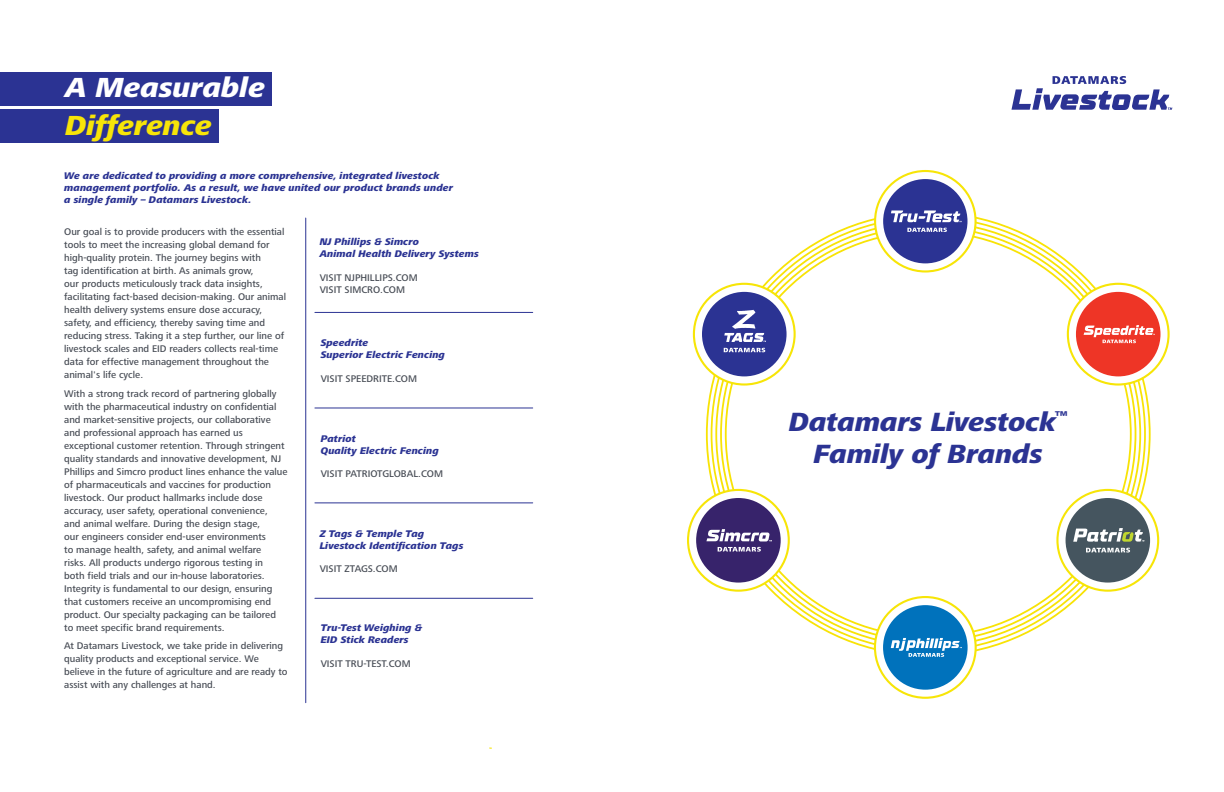
<style>
.page{position:relative;width:1224px;height:792px;background:#fff}
.page>*{position:absolute;margin:0;border:0;box-sizing:border-box;transform-origin:0 0}
.t1{font:italic 800 28.6px/37.1px "Frutiger Next Pro";color:#fff}
.H2_-_Product_Header{font:italic 800 27.3px "Frutiger Next Pro";color:#2b3393}
.H2_-_Product_Header-2{font:italic 800 11.7px "Frutiger Next Pro";color:#2b3393}
.Section_Divider_Section_Intro{font:500 10px/13px "Frutiger Next Pro";color:#464b54}
.Section_Divider_Section_Intro-2{font:italic 800 10px/12px "Frutiger Next Pro";letter-spacing:.01em;color:#2b3393}
.H2_-_Product_Header-3{font:italic 800 10px/12px "Frutiger Next Pro";letter-spacing:.01em;color:#2b3393}
.s1{color:#f7e508}
</style>
<div class="page">
<svg style="left:1011px;top:76px;width:161px;height:34px"></svg>
<svg style="left:706px;top:217px;width:445px;height:434px"></svg>
<svg style="left:715px;top:221px;width:426px;height:426px"></svg>
<svg style="left:720px;top:226px;width:416px;height:416px"></svg>
<svg style="left:725px;top:231px;width:407px;height:406px"></svg>
<svg style="left:1067px;top:283px;width:103px;height:103px"></svg>
<svg style="left:874px;top:170px;width:103px;height:103px"></svg>
<svg style="left:1056px;top:489px;width:103px;height:103px"></svg>
<svg style="left:874px;top:596px;width:103px;height:103px"></svg>
<svg style="left:687px;top:489px;width:103px;height:103px"></svg>
<svg style="left:693px;top:283px;width:103px;height:103px"></svg>
<div style="left:0;top:72px;width:272px;height:34px;background:#2b3393"></div>
<div style="left:0;top:109px;width:218px;height:34px;background:#2b3393"></div>
<hr style="left:315px;top:312px;width:218px;height:1px;background:#2b3393">
<hr style="left:315px;top:598px;width:218px;height:1px;background:#2b3393">
<hr style="left:315px;top:503px;width:218px;height:1px;background:#2b3393">
<hr style="left:306px;top:218px;width:1px;height:485px;background:#2b3393">
<hr style="left:315px;top:408px;width:218px;height:1px;background:#2b3393">
<p class="t1" style="left:65px;top:69px;width:201px">A Measurable<br><span class="s1">Difference</span></p>
<p class="H2_-_Product_Header-3" style="left:64px;top:169px;width:390px">We are dedicated to providing a more comprehensive, integrated livestock management portfolio. As a result, we have united our product brands under a single family – Datamars Livestock.</p>
<p class="Section_Divider_Section_Intro" style="left:64px;top:225px;width:223px">Our goal is to provide producers with the essential tools to meet the increasing global demand for high-quality protein. The journey begins with<br>tag identification at birth. As animals grow,<br>our products meticulously track data insights, facilitating fact-based decision-making. Our animal health delivery systems ensure dose accuracy, safety, and efficiency, thereby saving time and reducing stress. Taking it a step further, our line of livestock scales and EID readers collects real-time data for effective management throughout the animal's life cycle.</p>
<p class="Section_Divider_Section_Intro" style="left:64px;top:387px;width:225px">With a strong track record of partnering globally with the pharmaceutical industry on confidential and market-sensitive projects, our collaborative and professional approach has earned us exceptional customer retention. Through stringent quality standards and innovative development, NJ Phillips and Simcro product lines enhance the value of pharmaceuticals and vaccines for production livestock. Our product hallmarks include dose accuracy, user safety, operational convenience,<br>and animal welfare. During the design stage,<br>our engineers consider end-user environments<br>to manage health, safety, and animal welfare<br>risks. All products undergo rigorous testing in<br>both field trials and our in-house laboratories.<br>Integrity is fundamental to our design, ensuring that customers receive an uncompromising end product. Our specialty packaging can be tailored to meet specific brand requirements.</p>
<p class="Section_Divider_Section_Intro" style="left:64px;top:640px;width:225px">At Datamars Livestock, we take pride in delivering quality products and exceptional service. We believe in the future of agriculture and are ready to assist with any challenges at hand.</p>
<p class="Section_Divider_Section_Intro-2" style="left:320px;top:236px;width:161px">NJ Phillips &amp; Simcro<br>Animal Health Delivery Systems</p>
<p class="Section_Divider_Section_Intro" style="left:320px;top:271px;width:100px;line-height:12px">VISIT NJPHILLIPS.COM<br>VISIT SIMCRO.COM</p>
<p class="Section_Divider_Section_Intro-2" style="left:321px;top:337px;width:126px">Speedrite<br>Superior Electric Fencing</p>
<p class="Section_Divider_Section_Intro" style="left:321px;top:372px;width:98px">VISIT SPEEDRITE.COM</p>
<p class="Section_Divider_Section_Intro-2" style="left:321px;top:432px;width:120px">Patriot<br>Quality Electric Fencing</p>
<p class="Section_Divider_Section_Intro" style="left:321px;top:467px;width:124px">VISIT PATRIOTGLOBAL.COM</p>
<p class="Section_Divider_Section_Intro-2" style="left:320px;top:527px;width:145px">Z Tags &amp; Temple Tag<br>Livestock Identification Tags</p>
<p class="Section_Divider_Section_Intro" style="left:320px;top:562px;width:80px">VISIT ZTAGS.COM</p>
<p class="Section_Divider_Section_Intro-2" style="left:321px;top:622px;width:103px">Tru-Test Weighing &amp;<br>EID Stick Readers</p>
<p class="Section_Divider_Section_Intro" style="left:321px;top:657px;width:92px">VISIT TRU-TEST.COM</p>
<p class="H2_-_Product_Header" style="left:789px;top:407px;width:269px">Datamars Livestock</p>
<p class="H2_-_Product_Header-2" style="left:1055px;top:408px;width:14px">™</p>
<p class="H2_-_Product_Header" style="left:814px;top:438px;width:231px">Family of Brands</p>
</div>
